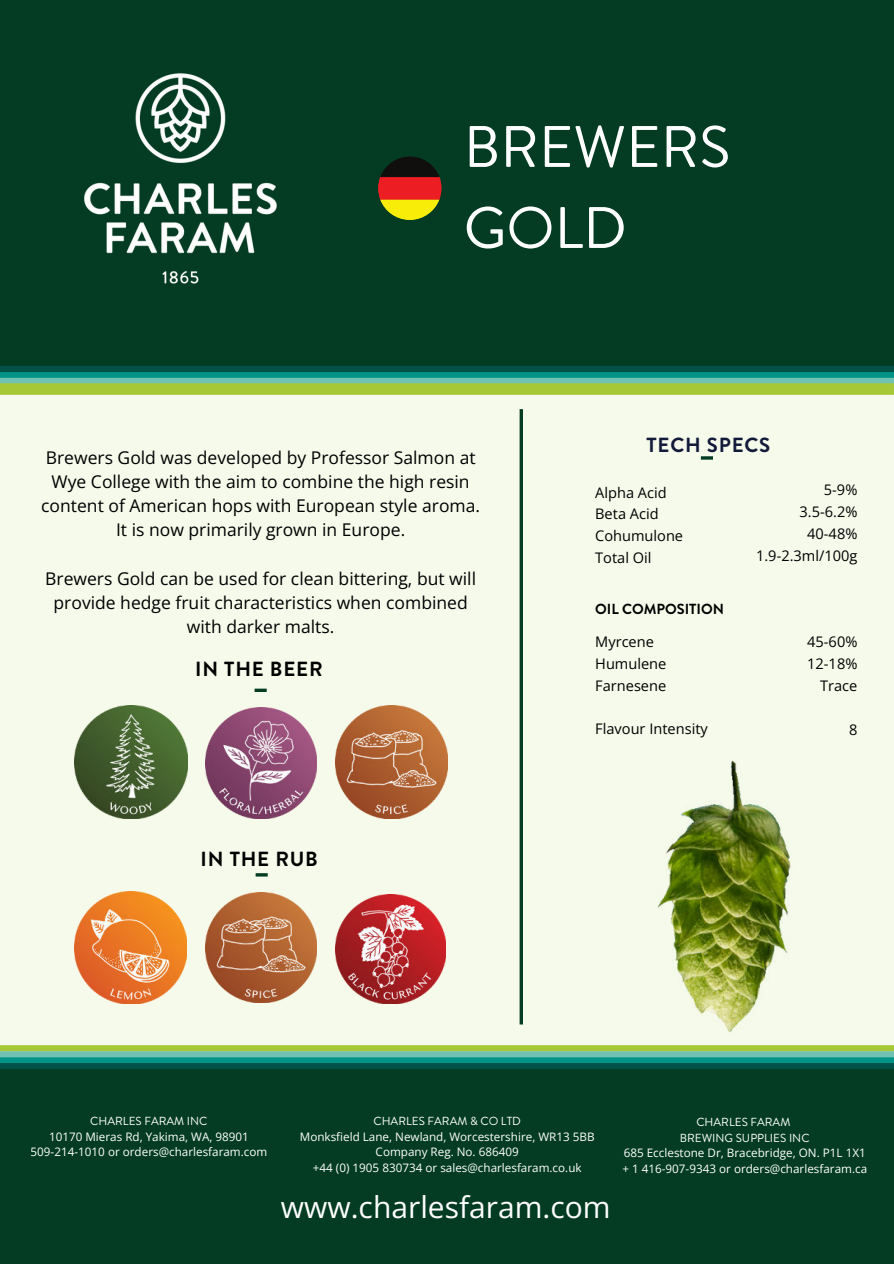
<style>
.page{position:relative;width:894px;height:1264px;background:#fff}
.page>*{position:absolute;margin:0;border:0;box-sizing:border-box;transform-origin:0 0}
.t1{font:58.35px/81px "Brandon Grotesque";color:#fff}
.t2{font:30px "Open Sans";color:#fff}
.t3{font:700 20.4px "Brandon Grotesque";letter-spacing:.04em;color:#000}
.t4{font:700 20.4px "Brandon Grotesque";letter-spacing:.04em;color:#121a3a}
.t5{font:17.55px/24px "Open Sans";color:#000;text-align:center}
.t6{font:14.55px/21.9px "Open Sans";color:#000;text-align:right}
.t7{font:700 14.55px "Brandon Grotesque";color:#000}
.t8{font:11.7px/15.6px "Open Sans";color:#fff;text-align:center}
.t9{font:11.7px/15.6px "Brandon Grotesque";color:#fff;text-align:center}
</style>
<div class="page">
<div style="left:0;top:0;width:893px;height:1263px;background:#f6faeb"></div>
<div style="left:0;top:0;width:893px;height:373px;background:#043c23"></div>
<div style="left:0;top:389px;width:893px;height:6px;background:#a7c836"></div>
<img style="left:84px;top:73px;width:193px;height:211px">
<div style="left:0;top:366px;width:893px;height:6px;background:#015148"></div>
<div style="left:0;top:372px;width:893px;height:6px;background:#009386"></div>
<div style="left:0;top:378px;width:893px;height:5px;background:#70c2b2"></div>
<div style="left:0;top:383px;width:893px;height:6px;background:#a7c836"></div>
<svg style="left:378px;top:156px;width:63px;height:64px"></svg>
<img style="left:658px;top:760px;width:133px;height:272px">
<svg style="left:519px;top:409px;width:4px;height:615px;background:#295941"></svg>
<svg style="left:700px;top:456px;width:12px;height:3px"></svg>
<img style="left:75px;top:705px;width:112px;height:113px">
<img style="left:335px;top:705px;width:112px;height:113px">
<img style="left:336px;top:894px;width:109px;height:109px">
<img style="left:75px;top:891px;width:111px;height:112px">
<img style="left:206px;top:707px;width:110px;height:111px">
<img style="left:206px;top:892px;width:110px;height:110px">
<svg style="left:254px;top:688px;width:12px;height:4px"></svg>
<svg style="left:255px;top:873px;width:12px;height:3px"></svg>
<div style="left:0;top:1068px;width:893px;height:195px;background:#043c23"></div>
<div style="left:0;top:1063px;width:893px;height:6px;background:#015148"></div>
<div style="left:0;top:1057px;width:893px;height:6px;background:#009386"></div>
<div style="left:0;top:1051px;width:893px;height:6px;background:#70c2b2"></div>
<div style="left:0;top:1045px;width:893px;height:6px;background:#a7c836"></div>
<h1 class="t1" style="left:463px;top:107px;width:268px">BREWERS<br>GOLD</h1>
<p class="t5" style="left:41px;top:445px;width:440px">Brewers Gold was developed by Professor Salmon at Wye College with the aim to combine the high resin content of American hops with European style aroma.<br>It is now primarily grown in Europe.</p>
<p class="t5" style="left:45px;top:566px;width:432px">Brewers Gold can be used for clean bittering, but will provide hedge fruit characteristics when combined with darker malts.</p>
<p class="t3" style="left:195px;top:655px;width:129px">IN THE BEER</p>
<p class="t3" style="left:200px;top:844px;width:119px">IN THE RUB</p>
<p class="t4" style="left:646px;top:431px;width:125px">TECH SPECS</p>
<p class="t6" style="left:756px;top:479px;width:103px">5-9%<br>3.5-6.2%<br>40-48%<br>1.9-2.3ml/100g</p>
<p class="t6" style="left:595px;top:481px;width:89px;text-align:left">Alpha Acid<br>Beta Acid<br>Cohumulone<br>Total Oil</p>
<p class="t7" style="left:595px;top:599px;width:130px">OIL COMPOSITION</p>
<p class="t6" style="left:595px;top:630px;width:73px;text-align:left">Myrcene<br>Humulene<br>Farnesene</p>
<p class="t6" style="left:595px;top:717px;width:114px">Flavour Intensity</p>
<p class="t6" style="left:807px;top:631px;width:52px">45-60%<br>12-18%<br>Trace</p>
<p class="t6" style="left:848px;top:718px;width:10px">8</p>
<p class="t9" style="left:90px;top:1113px;width:119px">CHARLES FARAM INC</p>
<p class="t8" style="left:31px;top:1128px;width:238px">10170 Mieras Rd, Yakima, WA, 98901<br>509-214-1010 or orders@charlesfaram.com</p>
<p class="t9" style="left:373px;top:1113px;width:149px">CHARLES FARAM &amp; CO LTD</p>
<p class="t8" style="left:300px;top:1128px;width:296px">Monksfield Lane, Newland, Worcestershire, WR13 5BB<br>Company Reg. No. 686409<br>+44 (0) 1905 830734 or sales@charlesfaram.co.uk</p>
<h2 class="t2" style="left:281px;top:1186px;width:331px">www.charlesfaram.com</h2>
<p class="t9" style="left:679px;top:1114px;width:131px">CHARLES FARAM<br>BREWING SUPPLIES INC</p>
<p class="t8" style="left:622px;top:1144px;width:246px;text-align:left">685 Ecclestone Dr, Bracebridge, ON. P1L 1X1 + 1 416-907-9343 or orders@charlesfaram.ca</p>
</div>
